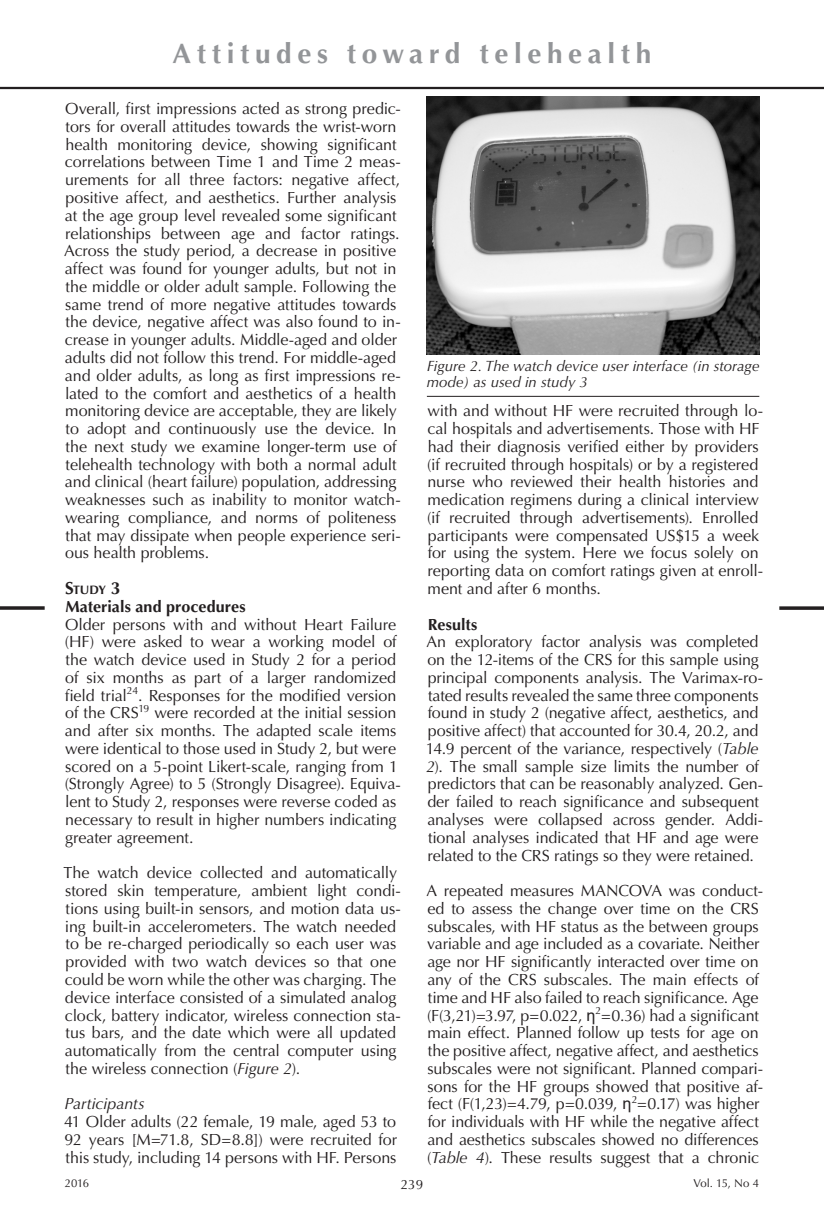
<style>
.page{position:relative;width:824px;height:1221px;background:#fff}
.page>*{position:absolute;margin:0;border:0;box-sizing:border-box;transform-origin:0 0}
.t1{font:700 28px "Optima LT Std";letter-spacing:.2em;color:#939598}
.t2{font:16.1px/17.7px "Optima LT Std";letter-spacing:-.005em;color:#231f20}
.t3{font:700 16.1px "Optima LT Std";letter-spacing:.005em;color:#231f20}
.t4{font:italic 16.1px "Optima LT Std";letter-spacing:-.005em;color:#231f20}
.t5{font:italic 14.88px/15.8px "Optima LT Std";color:#231f20}
.t6{font:13.47px "Optima LT Std";color:#231f20}
.t7{font:700 12.25px "Optima LT Std";color:#231f20}
.t8{font:11.38px "Optima LT Std";letter-spacing:-.02em;color:#231f20}
.s1{font-size:17.5px}
.s2{font-style:italic}
.s3{font-family:"Arial"}
</style>
<div class="page">
<hr style="left:0;top:87px;width:823px;height:2px;background:#231f20">
<hr style="left:0;top:606px;width:45px;height:3px;background:#231f20">
<svg style="left:779px;top:606px;width:44px;height:4px"></svg>
<img style="left:427px;top:97px;width:332px;height:257px">
<hr style="left:427px;top:396px;width:332px;height:1px;background:#231f20">
<h1 class="t1" style="left:173px;top:37px;width:480px">Attitudes toward telehealth</h1>
<p class="t2" style="left:64px;top:100px;width:338px">Overall, first impressions acted as strong predic&shy;tors for overall attitudes towards the wrist-worn health monitoring device, showing significant correlations between Time 1 and Time 2 meas&shy;urements for all three factors: negative affect, positive affect, and aesthetics. Further analysis at the age group level revealed some significant relationships between age and factor ratings.<br>Across the study period, a decrease in positive affect was found for younger adults, but not in the middle or older adult sample. Following the same trend of more negative attitudes towards the device, negative affect was also found to in&shy;crease in younger adults. Middle-aged and older adults did not follow this trend. For middle-aged and older adults, as long as first impressions re&shy;lated to the comfort and aesthetics of a health monitoring device are acceptable, they are likely to adopt and continuously use the device. In the next study we examine longer-term use of telehealth technology with both a normal adult and clinical (heart failure) population, addressing weaknesses such as inability to monitor watch&shy;wearing compliance, and norms of politeness that may dissipate when people experience seri&shy;ous health problems.</p>
<p class="t7" style="left:65px;top:582px;width:57px"><span class="s1">S</span>tudy <span class="s1">3</span></p>
<p class="t3" style="left:65px;top:597px;width:182px">Materials and procedures</p>
<p class="t2" style="left:65px;top:615px;width:337px">Older persons with and without Heart Failure (HF) were asked to wear a working model of the watch device used in Study 2 for a period of six months as part of a larger randomized field trial<sup>24</sup>. Responses for the modified version of the CRS<sup>19</sup> were recorded at the initial session and after six months. The adapted scale items were identical to those used in Study 2, but were scored on a 5-point Likert-scale, ranging from 1 (Strongly Agree) to 5 (Strongly Disagree). Equiva&shy;lent to Study 2, responses were reverse coded as necessary to result in higher numbers indicating greater agreement.</p>
<p class="t2" style="left:63px;top:864px;width:339px">The watch device collected and automatically stored skin temperature, ambient light condi&shy;tions using built-in sensors, and motion data us&shy;ing built-in accelerometers. The watch needed to be re-charged periodically so each user was provided with two watch devices so that one could be worn while the other was charging. The device interface consisted of a simulated analog clock, battery indicator, wireless connection sta&shy;tus bars, and the date which were all updated automatically from the central computer using the wireless connection (<span class="s2">Figure 2</span>).</p>
<p class="t4" style="left:65px;top:1094px;width:82px">Participants</p>
<p class="t2" style="left:64px;top:1112px;width:334px;text-align:justify">41 Older adults (22 female, 19 male, aged 53 to 92 years [M=71.8, SD=8.8]) were recruited for this study, including 14 persons with HF. Persons</p>
<p class="t5" style="left:427px;top:358px;width:334px">Figure 2. The watch device user interface (in storage mode) as used in study 3</p>
<p class="t2" style="left:427px;top:402px;width:337px">with and without HF were recruited through lo&shy;cal hospitals and advertisements. Those with HF had their diagnosis verified either by providers (if recruited through hospitals) or by a registered nurse who reviewed their health histories and medication regimens during a clinical interview (if recruited through advertisements). Enrolled participants were compensated US$15 a week for using the system. Here we focus solely on reporting data on comfort ratings given at enroll&shy;ment and after 6 months.</p>
<p class="t3" style="left:427px;top:614px;width:51px">Results</p>
<p class="t2" style="left:425px;top:633px;width:339px">An exploratory factor analysis was completed on the 12-items of the CRS for this sample using principal components analysis. The Varimax-ro&shy;tated results revealed the same three components found in study 2 (negative affect, aesthetics, and positive affect) that accounted for 30.4, 20.2, and 14.9 percent of the variance, respectively (<span class="s2">Table 2</span>). The small sample size limits the number of predictors that can be reasonably analyzed. Gen&shy;der failed to reach significance and subsequent analyses were collapsed across gender. Addi&shy;tional analyses indicated that HF and age were related to the CRS ratings so they were retained.</p>
<p class="t2" style="left:426px;top:882px;width:338px">A repeated measures MANCOVA was conduct&shy;ed to assess the change over time on the CRS subscales, with HF status as the between groups variable and age included as a covariate. Neither age nor HF significantly interacted over time on any of the CRS subscales. The main effects of time and HF also failed to reach significance. Age (F(3,21)=3.97, p=0.022, <span class="s3">η</span><sup>2</sup>=0.36) had a significant main effect. Planned follow up tests for age on the positive affect, negative affect, and aesthetics subscales were not significant. Planned compari&shy;sons for the HF groups showed that positive af&shy;fect (F(1,23)=4.79, p=0.039, <span class="s3">η</span><sup>2</sup>=0.17) was higher for individuals with HF while the negative affect and aesthetics subscales showed no differences (<span class="s2">Table 4</span>). These results suggest that a chronic</p>
<p class="t8" style="left:65px;top:1176px;width:26px">2016</p>
<p class="t6" style="left:400px;top:1176px;width:24px">239</p>
<p class="t8" style="left:693px;top:1176px;width:67px">Vol. 15, No 4</p>
</div>
